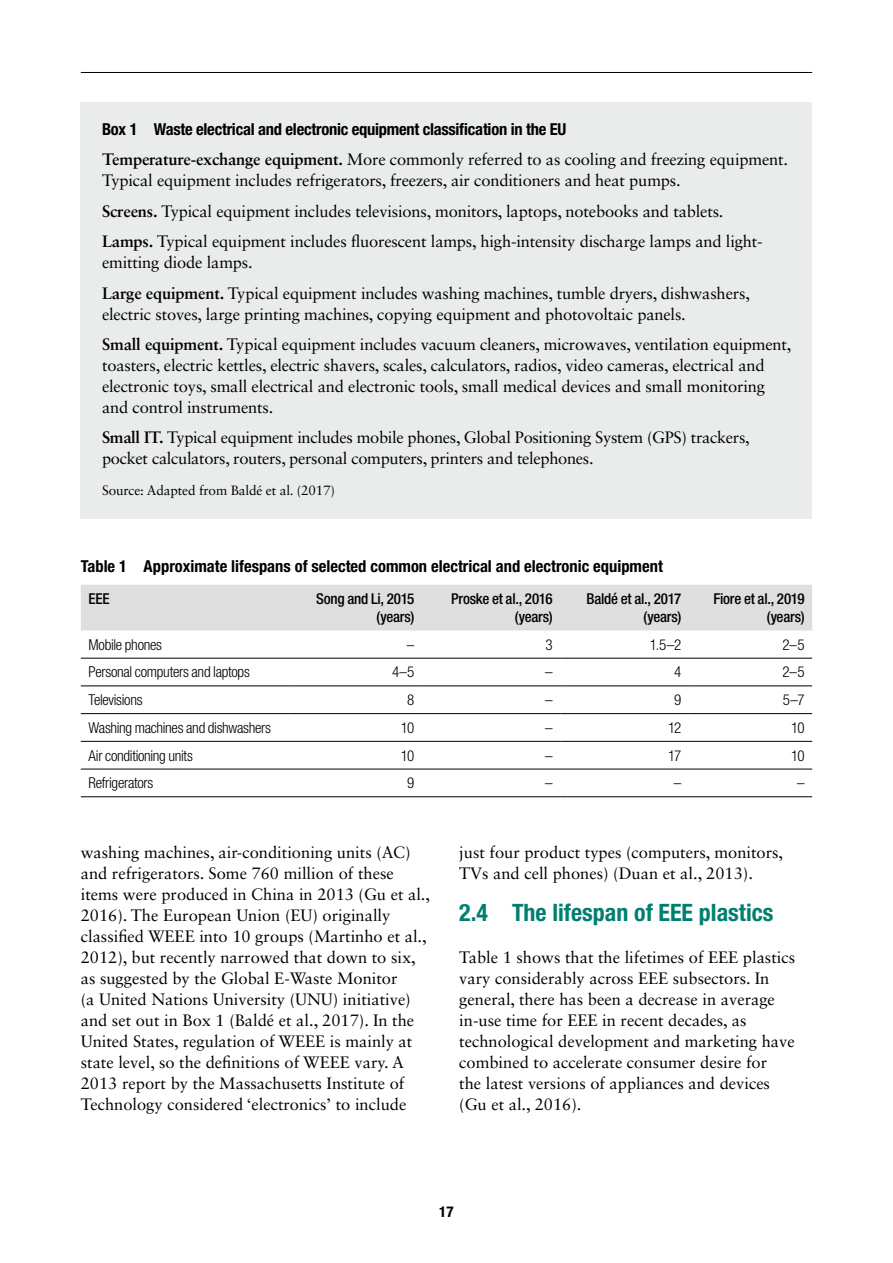
<style>
.page{position:relative;width:893px;height:1263px;background:#fff}
.page>*{position:absolute;margin:0;border:0;box-sizing:border-box;transform-origin:0 0}
.t1{font:700 condensed 24px "Helvetica Neue LT Std";color:#007f71}
.t2{font:16.5px/21px "Sabon LT Std";color:#000}
.t3{font:16.5px/21px "Sabon LT Std";letter-spacing:-.02em;color:#000}
.t4{font:700 condensed 16.5px "Helvetica Neue LT Std";color:#000}
.t5{font:300 condensed 15px "Helvetica Neue LT Std";letter-spacing:-.02em;color:#000}
.t6{font:500 condensed 15px/18px "Helvetica Neue LT Std";letter-spacing:-.015em;color:#000;text-align:right}
.t7{font:700 condensed 15px "Helvetica Neue LT Std";color:#000}
.t8{font:13.5px "Sabon LT Std";letter-spacing:-.01em;color:#000}
.s1{font-weight:700}
</style>
<div class="page">
<hr style="left:81px;top:72px;width:731px;height:1px;background:#000">
<div style="left:81px;top:585px;width:731px;height:45px;background:#dedede"></div>
<hr style="left:81px;top:658px;width:208px;height:1px;background:#000">
<hr style="left:289px;top:658px;width:133px;height:1px;background:#000">
<hr style="left:422px;top:658px;width:138px;height:1px;background:#000">
<hr style="left:560px;top:658px;width:129px;height:1px;background:#000">
<hr style="left:689px;top:658px;width:123px;height:1px;background:#000">
<hr style="left:81px;top:686px;width:208px;height:1px;background:#000">
<hr style="left:289px;top:686px;width:133px;height:1px;background:#000">
<hr style="left:422px;top:686px;width:138px;height:1px;background:#000">
<hr style="left:560px;top:686px;width:129px;height:1px;background:#000">
<hr style="left:689px;top:686px;width:123px;height:1px;background:#000">
<hr style="left:81px;top:713px;width:208px;height:1px;background:#000">
<hr style="left:289px;top:713px;width:133px;height:1px;background:#000">
<hr style="left:422px;top:713px;width:138px;height:1px;background:#000">
<hr style="left:560px;top:713px;width:129px;height:1px;background:#000">
<hr style="left:689px;top:713px;width:123px;height:1px;background:#000">
<hr style="left:81px;top:741px;width:208px;height:1px;background:#000">
<hr style="left:289px;top:741px;width:133px;height:1px;background:#000">
<hr style="left:422px;top:741px;width:138px;height:1px;background:#000">
<hr style="left:560px;top:741px;width:129px;height:1px;background:#000">
<hr style="left:689px;top:741px;width:123px;height:1px;background:#000">
<hr style="left:81px;top:769px;width:208px;height:1px;background:#000">
<hr style="left:289px;top:769px;width:133px;height:1px;background:#000">
<hr style="left:422px;top:769px;width:138px;height:1px;background:#000">
<hr style="left:560px;top:769px;width:129px;height:1px;background:#000">
<hr style="left:689px;top:769px;width:123px;height:1px;background:#000">
<hr style="left:81px;top:796px;width:208px;height:1px;background:#000">
<hr style="left:289px;top:796px;width:133px;height:1px;background:#000">
<hr style="left:422px;top:796px;width:138px;height:1px;background:#000">
<hr style="left:560px;top:796px;width:129px;height:1px;background:#000">
<hr style="left:689px;top:796px;width:123px;height:1px;background:#000">
<div style="left:81px;top:102px;width:731px;height:417px;background:#eaebeb"></div>
<p class="t4" style="left:102px;top:119px;width:466px">Box 1 Waste electrical and electronic equipment classification in the EU</p>
<p class="t2" style="left:102px;top:149px;width:687px"><span class="s1">Temperature-exchange equipment.</span> More commonly referred to as cooling and freezing equipment.<br>Typical equipment includes refrigerators, freezers, air conditioners and heat pumps.</p>
<p class="t2" style="left:102px;top:196px;width:662px;line-height:30.5px"><span class="s1">Screens.</span> Typical equipment includes televisions, monitors, laptops, notebooks and tablets.<br><span class="s1">Lamps.</span> Typical equipment includes fluorescent lamps, high-intensity discharge lamps and light-</p>
<p class="t2" style="left:102px;top:247px;width:649px;line-height:30.5px">emitting diode lamps.<br><span class="s1">Large equipment.</span> Typical equipment includes washing machines, tumble dryers, dishwashers,</p>
<p class="t2" style="left:102px;top:298px;width:691px;line-height:30.5px">electric stoves, large printing machines, copying equipment and photovoltaic panels.<br><span class="s1">Small equipment.</span> Typical equipment includes vacuum cleaners, microwaves, ventilation equipment,</p>
<p class="t2" style="left:102px;top:355px;width:664px;text-align:justify">toasters, electric kettles, electric shavers, scales, calculators, radios, video cameras, electrical and electronic toys, small electrical and electronic tools, small medical devices and small monitoring and control instruments.</p>
<p class="t3" style="left:102px;top:427px;width:649px"><span class="s1">Small IT.</span> Typical equipment includes mobile phones, Global Positioning System (GPS) trackers, pocket calculators, routers, personal computers, printers and telephones.</p>
<p class="t8" style="left:102px;top:482px;width:234px">Source: Adapted from Baldé et al. (2017)</p>
<p class="t4" style="left:81px;top:556px;width:584px">Table 1 Approximate lifespans of selected common electrical and electronic equipment</p>
<p class="t6" style="left:88px;top:589px;width:23px">EEE</p>
<p class="t6" style="left:316px;top:589px;width:100px">Song and Li, 2015 (years)</p>
<p class="t6" style="left:451px;top:589px;width:103px">Proske et al., 2016 (years)</p>
<p class="t6" style="left:587px;top:589px;width:96px">Baldé et al., 2017 (years)</p>
<p class="t6" style="left:713px;top:589px;width:93px">Fiore et al., 2019 (years)</p>
<p class="t5" style="left:88px;top:636px;width:75px">Mobile phones</p>
<p class="t5" style="left:407px;top:636px;width:9px">–</p>
<p class="t5" style="left:545px;top:636px;width:9px">3</p>
<p class="t5" style="left:650px;top:636px;width:33px">1.5–2</p>
<p class="t5" style="left:782px;top:636px;width:24px">2–5</p>
<p class="t5" style="left:88px;top:663px;width:163px">Personal computers and laptops</p>
<p class="t5" style="left:392px;top:663px;width:24px">4–5</p>
<p class="t5" style="left:545px;top:663px;width:9px">–</p>
<p class="t5" style="left:674px;top:663px;width:9px">4</p>
<p class="t5" style="left:782px;top:663px;width:24px">2–5</p>
<p class="t5" style="left:88px;top:691px;width:56px">Televisions</p>
<p class="t5" style="left:407px;top:691px;width:9px">8</p>
<p class="t5" style="left:545px;top:691px;width:9px">–</p>
<p class="t5" style="left:674px;top:691px;width:9px">9</p>
<p class="t5" style="left:783px;top:691px;width:23px">5–7</p>
<p class="t5" style="left:89px;top:719px;width:184px">Washing machines and dishwashers</p>
<p class="t5" style="left:401px;top:719px;width:15px">10</p>
<p class="t5" style="left:545px;top:719px;width:9px">–</p>
<p class="t5" style="left:668px;top:719px;width:15px">12</p>
<p class="t5" style="left:791px;top:719px;width:15px">10</p>
<p class="t5" style="left:89px;top:747px;width:106px">Air conditioning units</p>
<p class="t5" style="left:401px;top:747px;width:15px">10</p>
<p class="t5" style="left:545px;top:747px;width:9px">–</p>
<p class="t5" style="left:668px;top:747px;width:15px">17</p>
<p class="t5" style="left:791px;top:747px;width:15px">10</p>
<p class="t5" style="left:89px;top:774px;width:66px">Refrigerators</p>
<p class="t5" style="left:407px;top:774px;width:9px">9</p>
<p class="t5" style="left:545px;top:774px;width:9px">–</p>
<p class="t5" style="left:674px;top:774px;width:9px">–</p>
<p class="t5" style="left:797px;top:774px;width:9px">–</p>
<p class="t2" style="left:81px;top:842px;width:351px">washing machines, air-conditioning units (AC) and refrigerators. Some 760 million of these items were produced in China in 2013 (Gu et al., 2016). The European Union (EU) originally classified WEEE into 10 groups (Martinho et al., 2012), but recently narrowed that down to six, as suggested by the Global E-Waste Monitor<br>(a United Nations University (UNU) initiative) and set out in Box 1 (Baldé et al., 2017). In the United States, regulation of WEEE is mainly at state level, so the definitions of WEEE vary. A 2013 report by the Massachusetts Institute of Technology considered ‘electronics’ to include</p>
<p class="t2" style="left:459px;top:842px;width:325px">just four product types (computers, monitors,<br>TVs and cell phones) (Duan et al., 2013).</p>
<h1 class="t1" style="left:459px;top:898px;width:316px">2.4 The lifespan of EEE plastics</h1>
<p class="t2" style="left:459px;top:947px;width:337px">Table 1 shows that the lifetimes of EEE plastics vary considerably across EEE subsectors. In general, there has been a decrease in average in-use time for EEE in recent decades, as technological development and marketing have combined to accelerate consumer desire for<br>the latest versions of appliances and devices (Gu et al., 2016).</p>
<p class="t7" style="left:439px;top:1202px;width:16px">17</p>
</div>
